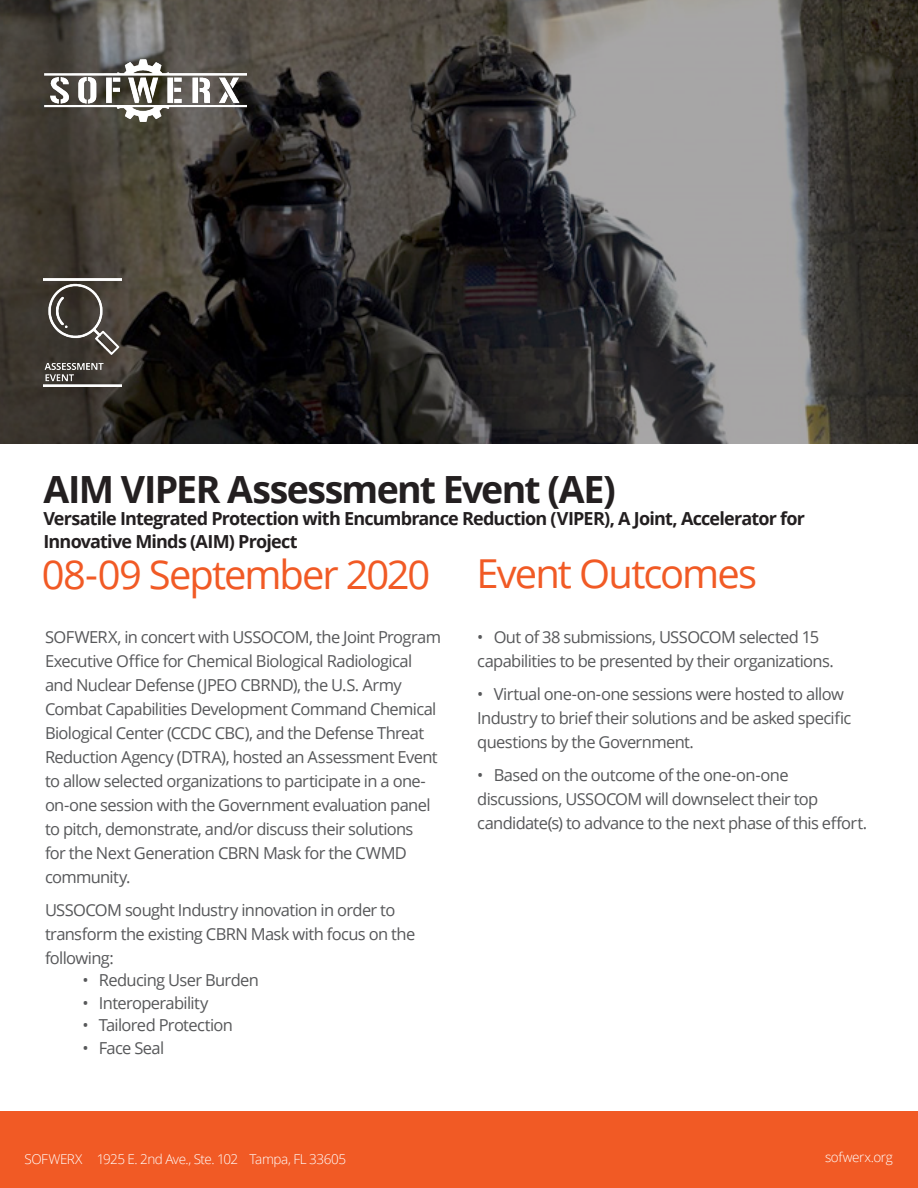
<style>
.page{position:relative;width:918px;height:1188px;background:#fff}
.page>*{position:absolute;margin:0;border:0;box-sizing:border-box;transform-origin:0 0}
.t1{font:39.9px "Open Sans";letter-spacing:-.05em;color:#f15a25}
.t2{font:700 37.5px "Open Sans";letter-spacing:-.045em;color:#231f20}
.t3{font:700 18px/22.5px "Open Sans";letter-spacing:-.045em;color:#231f20}
.t4{font:16.5px/24px "Open Sans";letter-spacing:-.04em;color:#57585a}
.t5{font:300 13.5px "Open Sans";letter-spacing:-.03em;color:#fff}
</style>
<div class="page">
<svg style="left:0;top:0;width:918px;height:443px;background:#494744"></svg>
<div style="left:0;top:1112px;width:918px;height:76px;background:#f15a25"></div>
<img style="left:45px;top:59px;width:201px;height:63px">
<img style="left:43px;top:279px;width:79px;height:108px">
<p class="t2" style="left:44px;top:463px;width:574px">AIM VIPER Assessment Event (AE)</p>
<p class="t3" style="left:44px;top:507px;width:763px">Versatile Integrated Protection with Encumbrance Reduction (VIPER), A Joint, Accelerator for<br>Innovative Minds (AIM) Project</p>
<p class="t1" style="left:42px;top:547px;width:390px">08-09 September 2020</p>
<p class="t1" style="left:477px;top:546px;width:282px">Event Outcomes</p>
<p class="t4" style="left:45px;top:624px;width:398px">SOFWERX, in concert with USSOCOM, the Joint Program Executive Office for Chemical Biological Radiological and Nuclear Defense (JPEO CBRND), the U.S. Army Combat Capabilities Development Command Chemical Biological Center (CCDC CBC), and the Defense Threat Reduction Agency (DTRA), hosted an Assessment Event to allow selected organizations to participate in a one&shy;on-one session with the Government evaluation panel to pitch, demonstrate, and/or discuss their solutions<br>for the Next Generation CBRN Mask for the CWMD community.</p>
<p class="t4" style="left:45px;top:897px;width:372px">USSOCOM sought Industry innovation in order to transform the existing CBRN Mask with focus on the following:</p>
<p class="t4" style="left:82px;top:968px;width:178px">• Reducing User Burden</p>
<p class="t4" style="left:82px;top:990px;width:128px">• Interoperability</p>
<p class="t4" style="left:82px;top:1013px;width:152px">• Tailored Protection</p>
<p class="t4" style="left:82px;top:1035px;width:83px">• Face Seal</p>
<p class="t4" style="left:477px;top:624px;width:358px">• Out of 38 submissions, USSOCOM selected 15 capabilities to be presented by their organizations.</p>
<p class="t4" style="left:477px;top:681px;width:376px">• Virtual one-on-one sessions were hosted to allow<br>Industry to brief their solutions and be asked specific questions by the Government.</p>
<p class="t4" style="left:477px;top:762px;width:391px">• Based on the outcome of the one-on-one discussions, USSOCOM will downselect their top candidate(s) to advance to the next phase of this effort.</p>
<p class="t5" style="left:24px;top:1150px;width:323px">SOFWERX 1925 E. 2nd Ave., Ste. 102 Tampa, FL 33605</p>
<p class="t5" style="left:825px;top:1148px;width:69px">sofwerx.org</p>
</div>
